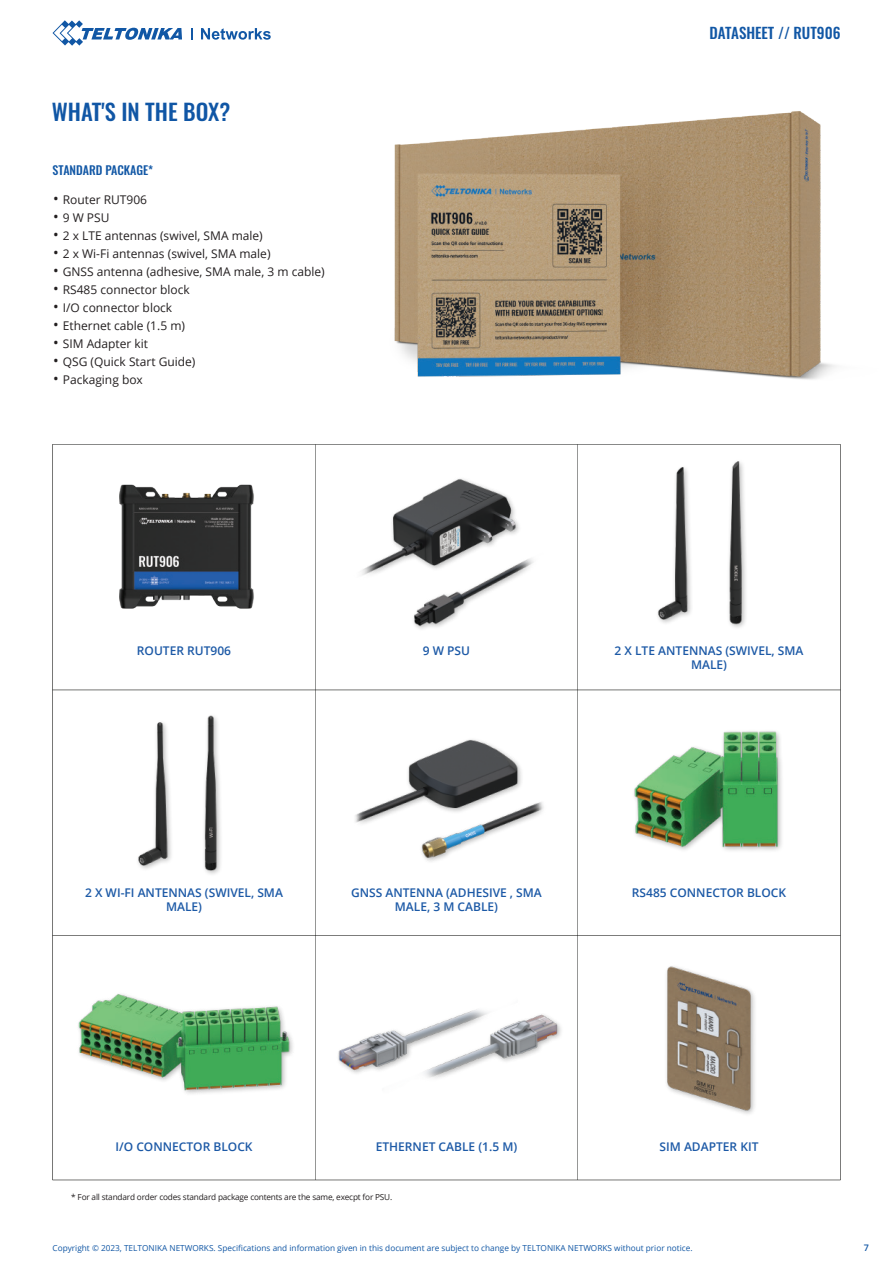
<style>
.page{position:relative;width:893px;height:1263px;background:#fff}
.page>*{position:absolute;margin:0;border:0;box-sizing:border-box;transform-origin:0 0}
.t1{font:500 22.5px "Oswald";color:#1056a5}
.t2{font:500 15px "Oswald";color:#1157a5}
.t3{font:12px "Open Sans";color:#231f20}
.t4{font:600 12px/14.4px "Open Sans";color:#1c59a6;text-align:center}
.t5{font:500 12px "Oswald";color:#1157a5}
.t6{font:600 9px "Open Sans";color:#1056a5}
.t7{font:8.25px "Open Sans";color:#1157a5}
.t8{font:8.25px "Open Sans";letter-spacing:-.02em;color:#231f20}
.s1{font-size:15px}
</style>
<div class="page">
<svg style="left:53px;top:20px;width:129px;height:26px"></svg>
<svg style="left:191px;top:28px;width:2px;height:12px"></svg>
<svg style="left:201px;top:28px;width:70px;height:12px"></svg>
<hr style="left:53px;top:690px;width:787px;height:1px;background:#040503">
<hr style="left:53px;top:935px;width:787px;height:1px;background:#040503">
<hr style="left:53px;top:1180px;width:787px;height:1px;background:#040503">
<hr style="left:316px;top:444px;width:1px;height:736px;background:#040503">
<hr style="left:577px;top:444px;width:1px;height:736px;background:#040503">
<hr style="left:840px;top:444px;width:1px;height:736px;background:#040503">
<img style="left:316px;top:465px;width:218px;height:175px">
<img style="left:316px;top:712px;width:228px;height:174px">
<img style="left:634px;top:731px;width:148px;height:120px">
<img style="left:52px;top:951px;width:703px;height:175px">
<img style="left:322px;top:111px;width:519px;height:387px">
<img style="left:52px;top:705px;width:264px;height:176px">
<img style="left:577px;top:455px;width:263px;height:175px">
<img style="left:52px;top:444px;width:262px;height:237px">
<h1 class="t1" style="left:52px;top:92px;width:180px">WHAT'S IN THE BOX?</h1>
<p class="t5" style="left:53px;top:164px;width:102px">STANDARD PACKAGE*</p>
<p class="t3" style="left:53px;top:192px;width:95px"><span class="s1">•</span> Router RUT906</p>
<p class="t3" style="left:53px;top:210px;width:58px"><span class="s1">•</span> 9 W PSU</p>
<p class="t3" style="left:53px;top:228px;width:211px"><span class="s1">•</span> 2 x LTE antennas (swivel, SMA male)</p>
<p class="t3" style="left:53px;top:246px;width:219px"><span class="s1">•</span> 2 x Wi-Fi antennas (swivel, SMA male)</p>
<p class="t3" style="left:53px;top:264px;width:273px"><span class="s1">•</span> GNSS antenna (adhesive, SMA male, 3 m cable)</p>
<p class="t3" style="left:53px;top:282px;width:138px"><span class="s1">•</span> RS485 connector block</p>
<p class="t3" style="left:53px;top:300px;width:121px"><span class="s1">•</span> I/O connector block</p>
<p class="t3" style="left:53px;top:318px;width:133px"><span class="s1">•</span> Ethernet cable (1.5 m)</p>
<p class="t3" style="left:53px;top:336px;width:96px"><span class="s1">•</span> SIM Adapter kit</p>
<p class="t3" style="left:53px;top:354px;width:144px"><span class="s1">•</span> QSG (Quick Start Guide)</p>
<p class="t3" style="left:53px;top:372px;width:91px"><span class="s1">•</span> Packaging box</p>
<p class="t2" style="left:710px;top:19px;width:132px">DATASHEET // RUT906</p>
<p class="t4" style="left:137px;top:643px;width:96px">ROUTER RUT906</p>
<p class="t4" style="left:423px;top:643px;width:49px">9 W PSU</p>
<p class="t4" style="left:615px;top:643px;width:190px">2 X LTE ANTENNAS (SWIVEL, SMA<br>MALE)</p>
<p class="t4" style="left:85px;top:885px;width:199px">2 X WI-FI ANTENNAS (SWIVEL, SMA<br>MALE)</p>
<p class="t4" style="left:351px;top:885px;width:192px">GNSS ANTENNA (ADHESIVE , SMA</p>
<p class="t4" style="left:632px;top:885px;width:156px">RS485 CONNECTOR BLOCK</p>
<p class="t4" style="left:395px;top:899px;width:105px">MALE, 3 M CABLE)</p>
<p class="t4" style="left:115px;top:1139px;width:139px">I/O CONNECTOR BLOCK</p>
<p class="t4" style="left:376px;top:1139px;width:143px">ETHERNET CABLE (1.5 M)</p>
<p class="t8" style="left:71px;top:1191px;width:323px">* For all standard order codes standard package contents are the same, execpt for PSU.</p>
<p class="t4" style="left:660px;top:1139px;width:100px">SIM ADAPTER KIT</p>
<p class="t7" style="left:53px;top:1242px;width:642px">Copyright © 2023, TELTONIKA NETWORKS. Specifications and information given in this document are subject to change by TELTONIKA NETWORKS without prior notice.</p>
<p class="t6" style="left:864px;top:1241px;width:7px">7</p>
</div>
